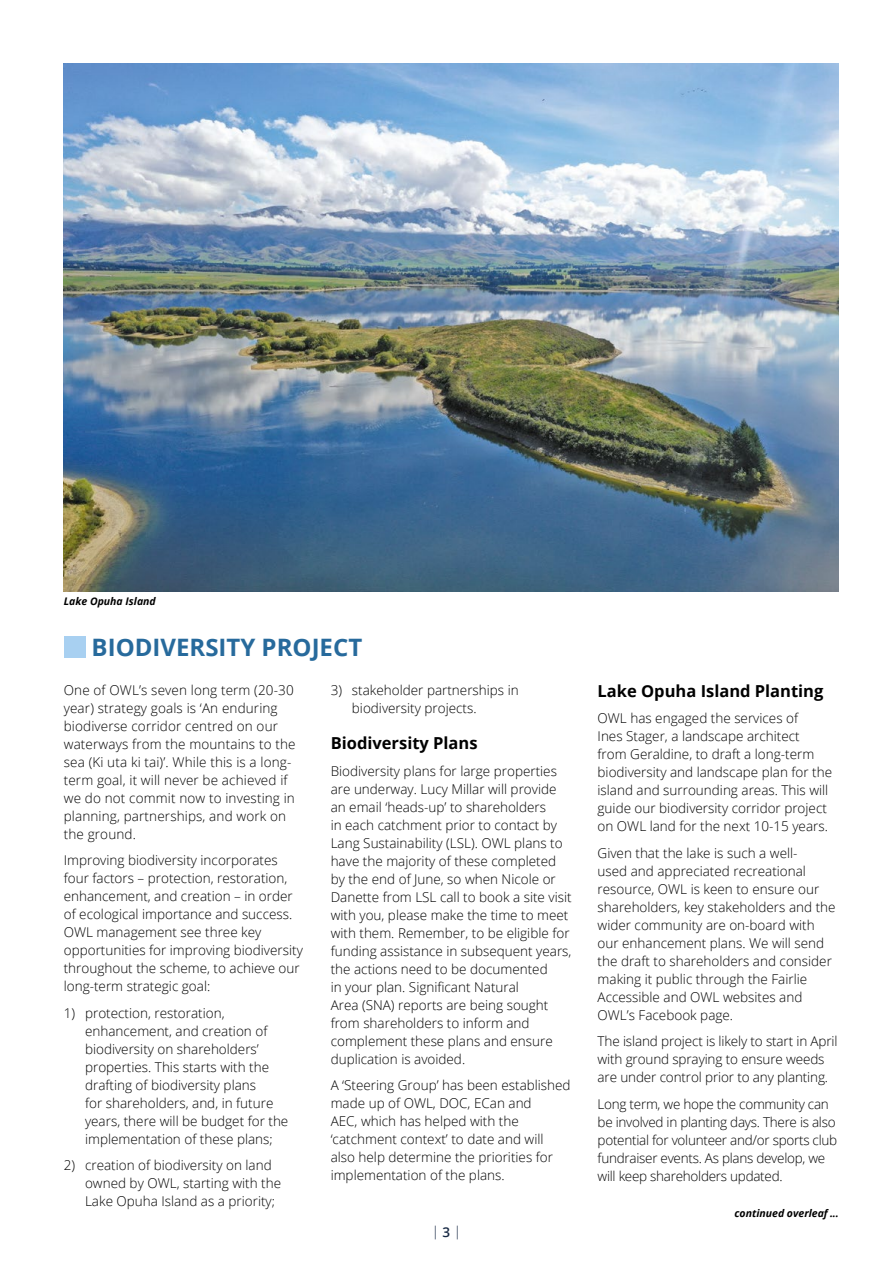
<style>
.page{position:relative;width:893px;height:1263px;background:#fff}
.page>*{position:absolute;margin:0;border:0;box-sizing:border-box;transform-origin:0 0}
.t1{font:700 24px "Open Sans";color:#276a9c}
.t2{font:700 16.5px "Open Sans";color:#000}
.t3{font:300 13.5px/18px "Open Sans";color:#000}
.t4{font:300 13.5px/18px "Open Sans";letter-spacing:-.02em;color:#000}
.t5{font:300 13.5px "Open Sans";color:#182a45}
.t6{font:italic 700 10.5px "Open Sans";color:#000}
.s1{font-weight:600}
</style>
<div class="page">
<img style="left:64px;top:64px;width:775px;height:528px">
<div style="left:64px;top:636px;width:21px;height:22px;background:#a8d0f1"></div>
<p class="t6" style="left:64px;top:597px;width:94px">Lake Opuha Island</p>
<h1 class="t1" style="left:92px;top:638px;width:272px">BIODIVERSITY PROJECT</h1>
<p class="t3" style="left:64px;top:682px;width:233px">One of OWL’s seven long term (20-30 year) strategy goals is ‘An enduring biodiverse corridor centred on our waterways from the mountains to the sea (Ki uta ki tai)’. While this is a long&shy;term goal, it will never be achieved if we do not commit now to investing in planning, partnerships, and work on the ground.</p>
<p class="t3" style="left:64px;top:853px;width:241px">Improving biodiversity incorporates four factors – protection, restoration, enhancement, and creation – in order of ecological importance and success.<br>OWL management see three key opportunities for improving biodiversity throughout the scheme, to achieve our long-term strategic goal:</p>
<p class="t3" style="left:85px;top:1005px;width:205px;text-indent:-21px">1) protection, restoration, enhancement, and creation of biodiversity on shareholders’ properties. This starts with the drafting of biodiversity plans<br>for shareholders, and, in future years, there will be budget for the implementation of these plans;</p>
<p class="t3" style="left:85px;top:1157px;width:198px;text-indent:-21px">2) creation of biodiversity on land owned by OWL, starting with the<br>Lake Opuha Island as a priority;</p>
<p class="t3" style="left:352px;top:682px;width:168px;text-indent:-21px">3) stakeholder partnerships in biodiversity projects.</p>
<p class="t2" style="left:331px;top:737px;width:148px">Biodiversity Plans</p>
<p class="t3" style="left:331px;top:763px;width:242px">Biodiversity plans for large properties are underway. Lucy Millar will provide an email ‘heads-up’ to shareholders<br>in each catchment prior to contact by Lang Sustainability (LSL). OWL plans to have the majority of these completed by the end of June, so when Nicole or Danette from LSL call to book a site visit with you, please make the time to meet with them. Remember, to be eligible for funding assistance in subsequent years, the actions need to be documented<br>in your plan. Significant Natural<br>Area (SNA) reports are being sought from shareholders to inform and complement these plans and ensure duplication is avoided.</p>
<p class="t3" style="left:331px;top:1078px;width:241px">A ‘Steering Group’ has been established made up of OWL, DOC, ECan and<br>AEC, which has helped with the ‘catchment context’ to date and will also help determine the priorities for implementation of the plans.</p>
<p class="t5" style="left:432px;top:1225px;width:31px">|<span class="s1">3</span>|</p>
<p class="t2" style="left:598px;top:684px;width:227px">Lake Opuha Island Planting</p>
<p class="t3" style="left:598px;top:711px;width:236px">OWL has engaged the services of<br>Ines Stager, a landscape architect from Geraldine, to draft a long-term biodiversity and landscape plan for the island and surrounding areas. This will guide our biodiversity corridor project on OWL land for the next 10-15 years.</p>
<p class="t3" style="left:598px;top:845px;width:239px">Given that the lake is such a well-<br>used and appreciated recreational resource, OWL is keen to ensure our shareholders, key stakeholders and the wider community are on-board with our enhancement plans. We will send the draft to shareholders and consider making it public through the Fairlie Accessible and OWL websites and OWL’s Facebook page.</p>
<p class="t3" style="left:598px;top:1034px;width:241px">The island project is likely to start in April with ground spraying to ensure weeds are under control prior to any planting.</p>
<p class="t4" style="left:598px;top:1096px;width:241px">Long term, we hope the community can be involved in planting days. There is also potential for volunteer and/or sports club fundraiser events. As plans develop, we will keep shareholders updated.</p>
<p class="t6" style="left:734px;top:1206px;width:106px">continued overleaf ...</p>
</div>
